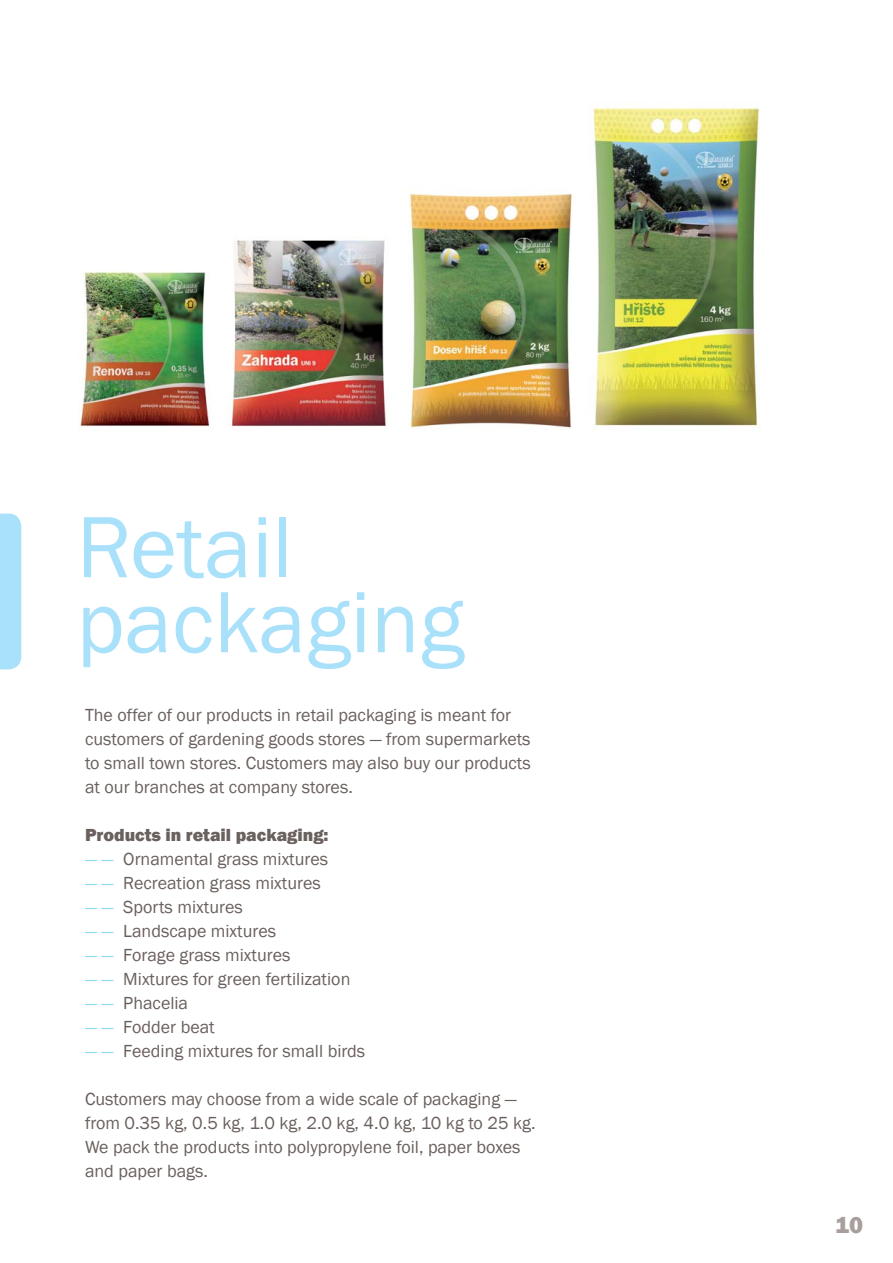
<style>
.page{position:relative;width:893px;height:1263px;background:#fff}
.page>*{position:absolute;margin:0;border:0;box-sizing:border-box;transform-origin:0 0}
.t1{font:90px/75px "Franklin Gothic";color:#aae1fa}
.t2{font:800 24px "Franklin Gothic";color:#a89f9d}
.t3{font:18px/24px "Franklin Gothic";color:#6a605d}
.t4{font:800 18px "Franklin Gothic";color:#6a605d}
.s1{color:#8ed8f8}
</style>
<div class="page">
<div style="left:0;top:514px;width:21px;height:155px;background:#aae1fa"></div>
<img style="left:231px;top:240px;width:156px;height:187px">
<img style="left:79px;top:271px;width:131px;height:157px">
<img style="left:409px;top:193px;width:163px;height:236px">
<img style="left:592px;top:107px;width:168px;height:322px">
<h1 class="t1" style="left:77px;top:508px;width:389px">Retail packaging</h1>
<p class="t3" style="left:85px;top:703px;width:447px">The offer of our products in retail packaging is meant for customers of gardening goods stores — from supermarkets to small town stores. Customers may also buy our products at our branches at company stores.</p>
<p class="t4" style="left:85px;top:825px;width:245px">Products in retail packaging:</p>
<p class="t3" style="left:85px;top:847px;width:245px"><span class="s1">— —</span> Ornamental grass mixtures</p>
<p class="t3" style="left:85px;top:871px;width:237px"><span class="s1">— —</span> Recreation grass mixtures</p>
<p class="t3" style="left:85px;top:895px;width:159px"><span class="s1">— —</span> Sports mixtures</p>
<p class="t3" style="left:85px;top:919px;width:193px"><span class="s1">— —</span> Landscape mixtures</p>
<p class="t3" style="left:85px;top:943px;width:207px"><span class="s1">— —</span> Forage grass mixtures</p>
<p class="t3" style="left:85px;top:967px;width:267px"><span class="s1">— —</span> Mixtures for green fertilization</p>
<p class="t3" style="left:85px;top:991px;width:105px"><span class="s1">— —</span> Phacelia</p>
<p class="t3" style="left:85px;top:1015px;width:131px"><span class="s1">— —</span> Fodder beat</p>
<p class="t3" style="left:85px;top:1039px;width:282px"><span class="s1">— —</span> Feeding mixtures for small birds</p>
<p class="t3" style="left:85px;top:1087px;width:452px">Customers may choose from a wide scale of packaging — from 0.35 kg, 0.5 kg, 1.0 kg, 2.0 kg, 4.0 kg, 10 kg to 25 kg.<br>We pack the products into polypropylene foil, paper boxes and paper bags.</p>
<h2 class="t2" style="left:835px;top:1211px;width:29px">10</h2>
</div>
